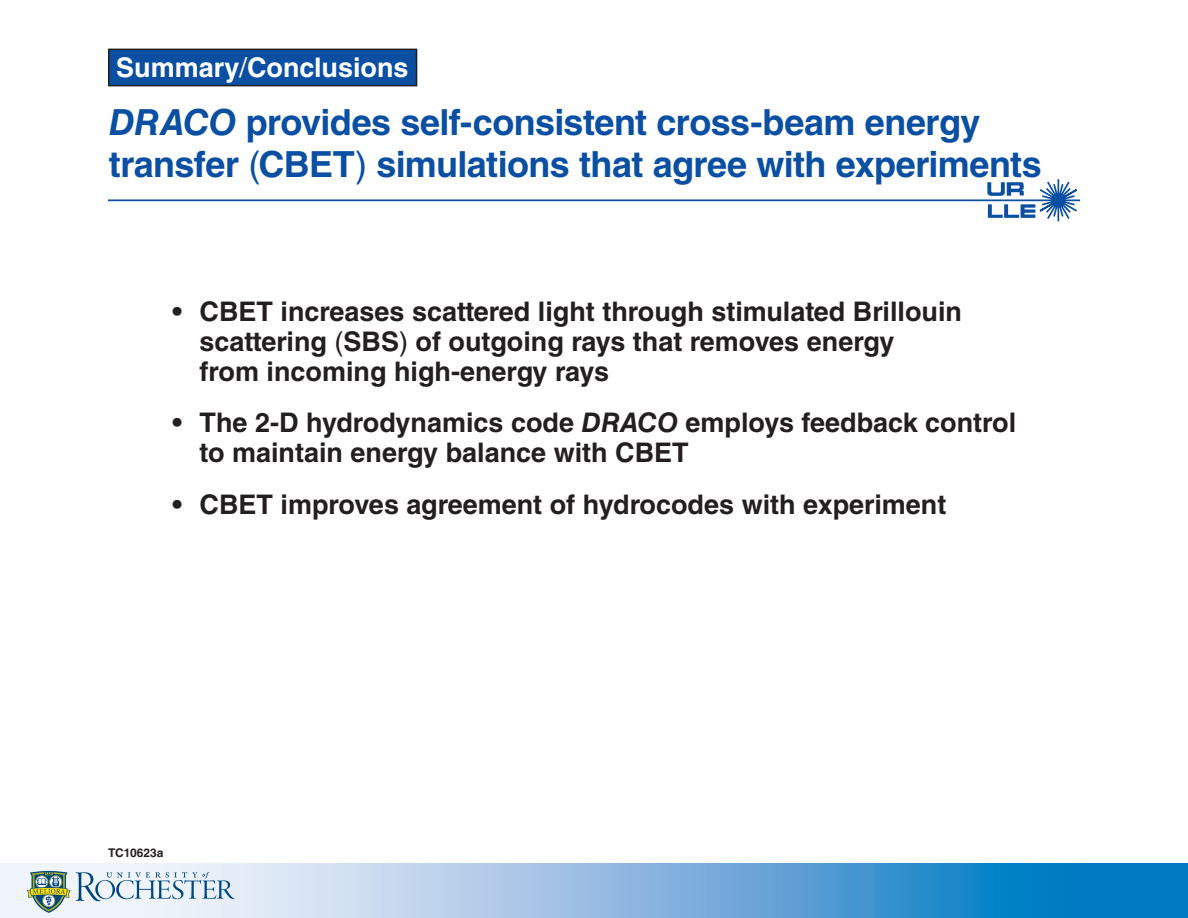
<style>
.page{position:relative;width:1188px;height:918px;background:#fff}
.page>*{position:absolute;margin:0;border:0;box-sizing:border-box;transform-origin:0 0}
.t1{font:700 36px/42px "Helvetica LT Std";letter-spacing:-.015em;color:#0a4fa2}
.t2{font:700 27px/30px "Helvetica LT Std";color:#231f20}
.t3{font:700 27px "Helvetica LT Std";color:#fff}
.t4{font:700 12px "Helvetica LT Std";color:#231f20}
.s1{font-weight:400}
.s2{font-style:italic}
</style>
<div class="page">
<div style="left:109px;top:49px;width:308px;height:37px;background:#0a4fa2"></div>
<div style="left:108px;top:49px;width:309px;height:37px;border:2px solid #231f20"></div>
<svg style="left:0;top:864px;width:1188px;height:54px;background:#77b1dc"></svg>
<svg style="left:27px;top:871px;width:208px;height:42px"></svg>
<svg style="left:987px;top:179px;width:92px;height:43px"></svg>
<hr style="left:108px;top:199px;width:972px;height:2px;background:#0a4fa2">
<p class="t3" style="left:116px;top:51px;width:294px">Summary<span class="s1">/</span>Conclusions</p>
<p class="t1" style="left:109px;top:100px;width:935px"><span class="s2">DRACO</span> provides self-consistent cross-beam energy transfer <span class="s1">(</span>CBET<span class="s1">)</span> simulations that agree with experiments</p>
<p class="t2" style="left:200px;top:296px;width:764px;text-indent:-27px">• CBET increases scattered light through stimulated Brillouin scattering <span class="s1">(</span>SBS<span class="s1">)</span> of outgoing rays that removes energy</p>
<p class="t2" style="left:200px;top:356px;width:411px">from incoming high-energy rays</p>
<p class="t2" style="left:173px;top:407px;width:845px">• The 2-D hydrodynamics code <span class="s2">DRACO</span> employs feedback control</p>
<p class="t2" style="left:200px;top:437px;width:491px">to maintain energy balance with CBET</p>
<p class="t2" style="left:173px;top:489px;width:775px">• CBET improves agreement of hydrocodes with experiment</p>
<p class="t4" style="left:108px;top:846px;width:57px">TC10623a</p>
</div>
